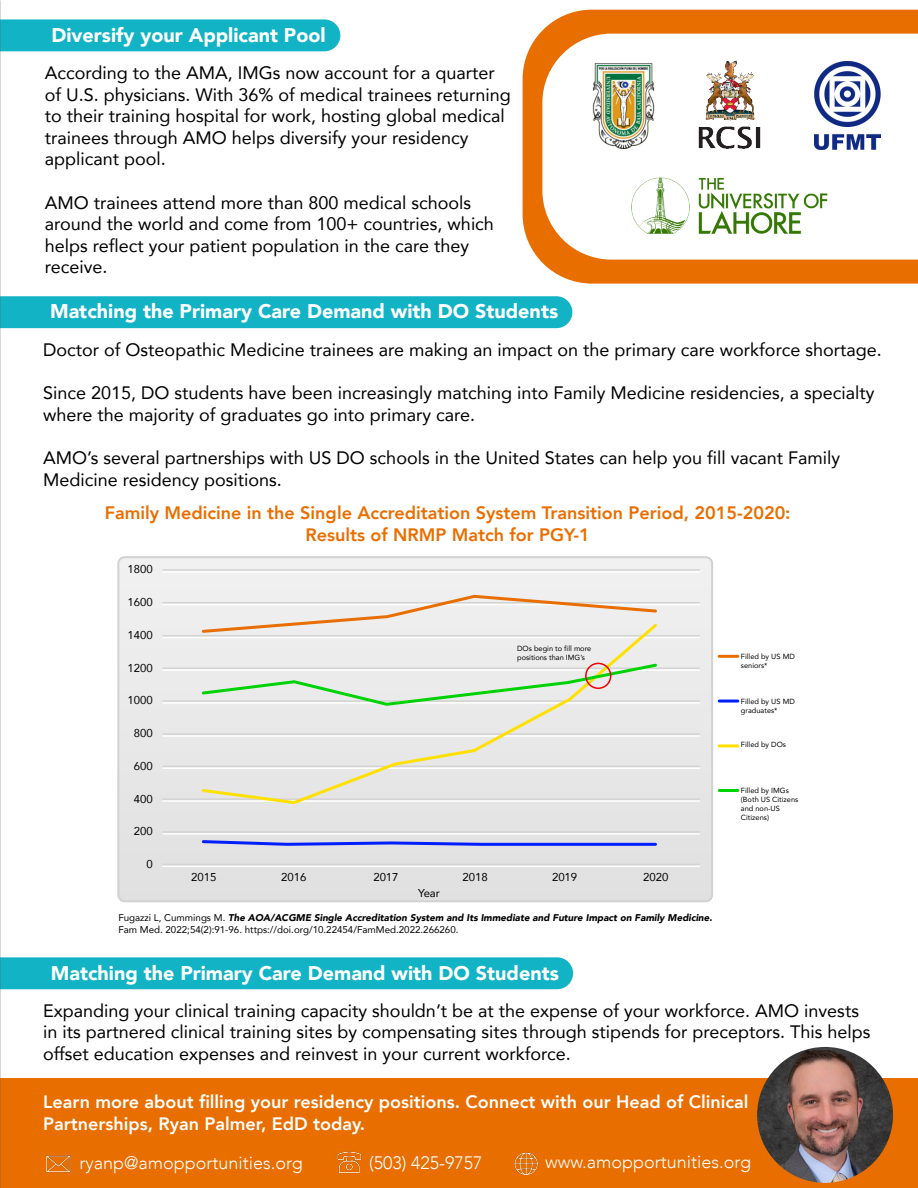
<style>
.page{position:relative;width:918px;height:1188px;background:#fff}
.page>*{position:absolute;margin:0;border:0;box-sizing:border-box;transform-origin:0 0}
.t1{font:900 19.8px "Avenir";color:#fff}
.t2{font:18px/21.6px "Avenir";color:#000}
.t3{font:800 18px/21.6px "Avenir";color:#fff}
.t4{font:800 18px/21.6px "Avenir";color:#e86e00;text-align:center}
.t5{font:300 18px "Avenir";color:#fff}
.t6{font:11.4px "Avenir";color:#000}
.t7{font:9.75px/11.7px "Avenir";color:#000}
.t8{font:7.35px/8.9px "Avenir";color:#000}
.s1{font-weight:900;font-style:italic}
</style>
<div class="page">
<svg style="left:523px;top:10px;width:395px;height:274px;background:#ea7c19"></svg>
<svg style="left:542px;top:34px;width:376px;height:226px"></svg>
<img style="left:586px;top:58px;width:77px;height:96px">
<img style="left:684px;top:46px;width:90px;height:116px">
<img style="left:815px;top:62px;width:66px;height:88px">
<img style="left:624px;top:166px;width:210px;height:76px">
<div style="left:0;top:19px;width:340px;height:32px;background:#11b3c4"></div>
<div style="left:0;top:296px;width:572px;height:32px;background:#11b3c4"></div>
<div style="left:0;top:957px;width:573px;height:32px;background:#11b3c4"></div>
<div style="left:0;top:1078px;width:918px;height:110px;background:#e86e00"></div>
<img style="left:337px;top:1151px;width:25px;height:23px">
<img style="left:514px;top:1152px;width:24px;height:24px">
<img style="left:757px;top:1047px;width:136px;height:136px;border-radius:68px">
<img style="left:46px;top:1155px;width:25px;height:18px">
<svg style="left:120px;top:559px;width:590px;height:340px"></svg>
<div style="left:117px;top:556px;width:596px;height:346px;border:2px solid #d3d3d3;border-radius:6px"></div>
<hr style="left:162px;top:569px;width:538px;height:2px;background:#d3d3d3">
<hr style="left:162px;top:571px;width:538px;height:2px;background:#fff">
<hr style="left:162px;top:602px;width:538px;height:1px;background:#d3d3d3">
<hr style="left:162px;top:604px;width:538px;height:1px;background:#fff">
<hr style="left:162px;top:635px;width:538px;height:1px;background:#d3d3d3">
<hr style="left:162px;top:637px;width:538px;height:1px;background:#fff">
<hr style="left:162px;top:667px;width:538px;height:2px;background:#d3d3d3">
<hr style="left:162px;top:669px;width:538px;height:2px;background:#fff">
<hr style="left:162px;top:700px;width:538px;height:2px;background:#d3d3d3">
<hr style="left:162px;top:702px;width:538px;height:2px;background:#fff">
<hr style="left:162px;top:733px;width:538px;height:2px;background:#d3d3d3">
<hr style="left:162px;top:735px;width:538px;height:2px;background:#fff">
<hr style="left:162px;top:766px;width:538px;height:1px;background:#d3d3d3">
<hr style="left:162px;top:768px;width:538px;height:1px;background:#fff">
<hr style="left:162px;top:798px;width:538px;height:2px;background:#d3d3d3">
<hr style="left:162px;top:800px;width:538px;height:2px;background:#fff">
<hr style="left:162px;top:831px;width:538px;height:2px;background:#d3d3d3">
<hr style="left:162px;top:833px;width:538px;height:2px;background:#fff">
<hr style="left:162px;top:864px;width:538px;height:1px;background:#d3d3d3">
<hr style="left:162px;top:866px;width:538px;height:1px;background:#fff">
<svg style="left:200px;top:839px;width:459px;height:8px;background:#8e9aed"></svg>
<svg style="left:200px;top:621px;width:460px;height:185px;background:#e8e8e3"></svg>
<svg style="left:200px;top:662px;width:459px;height:45px"></svg>
<svg style="left:200px;top:593px;width:459px;height:42px"></svg>
<div style="left:585px;top:663px;width:26px;height:26px;border:2px solid #ef0000;border-radius:50%"></div>
<hr style="left:719px;top:655px;width:19px;height:3px;background:#e86e00">
<hr style="left:719px;top:700px;width:19px;height:3px;background:#001fff">
<hr style="left:719px;top:744px;width:19px;height:3px;background:#ffe000">
<hr style="left:719px;top:789px;width:19px;height:3px;background:#00d305">
<hr style="left:0;top:0;width:918px;height:1px;background:#606161">
<p class="t1" style="left:51px;top:18px;width:276px">Diversify your Applicant Pool</p>
<p class="t2" style="left:45px;top:61px;width:468px">According to the AMA, IMGs now account for a quarter of U.S. physicians. With 36% of medical trainees returning to their training hospital for work, hosting global medical trainees through AMO helps diversify your residency applicant pool.</p>
<p class="t2" style="left:45px;top:191px;width:451px">AMO trainees attend more than 800 medical schools around the world and come from 100+ countries, which helps reflect your patient population in the care they receive.</p>
<p class="t1" style="left:50px;top:295px;width:510px">Matching the Primary Care Demand with DO Students</p>
<p class="t2" style="left:43px;top:339px;width:840px">Doctor of Osteopathic Medicine trainees are making an impact on the primary care workforce shortage.</p>
<p class="t2" style="left:43px;top:382px;width:833px">Since 2015, DO students have been increasingly matching into Family Medicine residencies, a specialty where the majority of graduates go into primary care.</p>
<p class="t2" style="left:43px;top:447px;width:799px">AMO’s several partnerships with US DO schools in the United States can help you fill vacant Family<br>Medicine residency positions.</p>
<p class="t4" style="left:105px;top:502px;width:687px">Family Medicine in the Single Accreditation System Transition Period, 2015-2020:<br>Results of NRMP Match for PGY-1</p>
<p class="t6" style="left:127px;top:560px;width:27px">1800</p>
<p class="t6" style="left:127px;top:593px;width:27px">1600</p>
<p class="t6" style="left:127px;top:626px;width:27px">1400</p>
<p class="t6" style="left:127px;top:658px;width:27px">1200</p>
<p class="t6" style="left:127px;top:691px;width:27px">1000</p>
<p class="t6" style="left:134px;top:724px;width:20px">800</p>
<p class="t6" style="left:134px;top:757px;width:20px">600</p>
<p class="t6" style="left:134px;top:789px;width:20px">400</p>
<p class="t6" style="left:134px;top:822px;width:20px">200</p>
<p class="t6" style="left:146px;top:855px;width:8px">0</p>
<p class="t8" style="left:517px;top:644px;width:76px">DOs begin to fill more positions than IMG’s</p>
<p class="t6" style="left:191px;top:867px;width:27px">2015</p>
<p class="t6" style="left:281px;top:867px;width:27px">2016</p>
<p class="t6" style="left:373px;top:867px;width:27px">2017</p>
<p class="t6" style="left:462px;top:867px;width:27px">2018</p>
<p class="t6" style="left:552px;top:867px;width:27px">2019</p>
<p class="t6" style="left:643px;top:867px;width:27px">2020</p>
<p class="t6" style="left:418px;top:884px;width:23px">Year</p>
<p class="t7" style="left:118px;top:912px;width:596px">Fugazzi L, Cummings M. <span class="s1">The AOA/ACGME Single Accreditation System and Its Immediate and Future Impact on Family Medicine.<br></span>Fam Med. 2022;54(2):91-96. https://doi.org/10.22454/FamMed.2022.266260.</p>
<p class="t8" style="left:741px;top:652px;width:55px">Filled by US MD seniors*</p>
<p class="t8" style="left:741px;top:697px;width:55px">Filled by US MD graduates*</p>
<p class="t8" style="left:741px;top:740px;width:47px">Filled by DOs</p>
<p class="t8" style="left:741px;top:786px;width:59px">Filled by IMGs (Both US Citizens and non-US<br>Citizens)</p>
<p class="t1" style="left:51px;top:956px;width:510px">Matching the Primary Care Demand with DO Students</p>
<p class="t2" style="left:43px;top:999px;width:829px">Expanding your clinical training capacity shouldn’t be at the expense of your workforce. AMO invests in its partnered clinical training sites by compensating sites through stipends for preceptors. This helps offset education expenses and reinvest in your current workforce.</p>
<p class="t3" style="left:43px;top:1091px;width:707px">Learn more about filling your residency positions. Connect with our Head of Clinical<br>Partnerships, Ryan Palmer, EdD today.</p>
<p class="t5" style="left:79px;top:1152px;width:225px">ryanp@amopportunities.org</p>
<p class="t5" style="left:369px;top:1153px;width:115px">(503) 425-9757</p>
<p class="t5" style="left:545px;top:1152px;width:208px">www.amopportunities.org</p>
</div>
